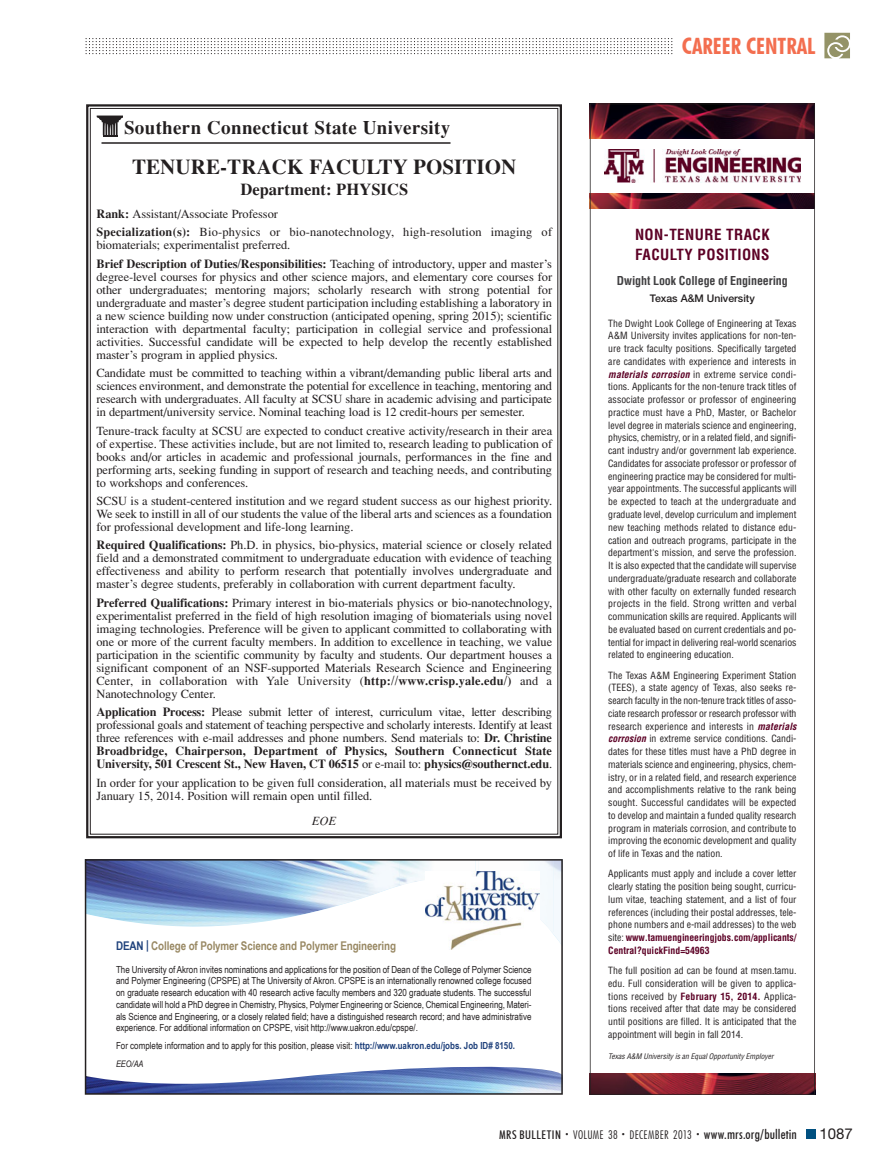
<style>
.page{position:relative;width:878px;height:1175px;background:#fff}
.page>*{position:absolute;margin:0;border:0;box-sizing:border-box;transform-origin:0 0}
.t1{font:700 condensed 22.5px "Futura BT";color:#f36e4f}
.t2{font:700 21.15px "Times";color:#231f20}
.t3{font:700 19.05px "Times";letter-spacing:.015em;color:#231f20}
.t4{font:700 16.65px "Times";color:#231f20}
.t5{font:700 condensed 15px/19.5px "Helvetica LT Std";letter-spacing:.03em;color:#5c0025}
.t6{font:15px "Helvetica Neue LT Std";color:#231f20}
.t7{font:12.45px/13px "Times";letter-spacing:-.005em;color:#231f20;text-align:justify}
.t8{font:12.45px/18.5px "Times";letter-spacing:.015em;color:#231f20}
.t9{font:italic 12.45px "Times";color:#231f20}
.t10{font:300 condensed 12px "Futura BT";letter-spacing:.03em;color:#231f20}
.t11{font:700 12px "Arial Narrow";letter-spacing:-.01em;color:#998964}
.t12{font:700 condensed 12px "Helvetica LT Std";letter-spacing:-.01em;color:#403f41}
.t13{font:500 10.5px "Helvetica Neue LT Std";color:#231f20}
.t14{font:condensed 9.75px/12.8px "Helvetica LT Std";color:#231f20;text-align:justify}
.t15{font:9.75px/11.7px "Arial Narrow";color:#231f20;text-align:justify}
.t16{font:italic 9px "Arial Narrow";color:#231f20}
.t17{font:italic condensed 7.5px "Helvetica LT Std";color:#231f20}
.s1{font-weight:700}
.s2{color:#1e417b}
.s3{font-weight:700;color:#1e407b}
.s4{font-weight:700;font-style:italic;color:#5c0025}
.s5{font-weight:700;color:#5c0025}
.s6{font-weight:500}
.s7{font-size:7.5px}
.s8{font-weight:500;font-size:13.5px}
</style>
<div class="page">
<div style="left:806px;top:1130px;width:9px;height:8px;background:#005080"></div>
<svg style="left:86px;top:38px;width:586px;height:16px"></svg>
<svg style="left:824px;top:33px;width:26px;height:25px"></svg>
<div style="left:86px;top:104px;width:476px;height:734px;border:2px solid #231f20"></div>
<hr style="left:101px;top:142px;width:349px;height:2px;background:#231f20">
<svg style="left:97px;top:115px;width:25px;height:22px"></svg>
<svg style="left:85px;top:859px;width:477px;height:235px"></svg>
<svg style="left:590px;top:104px;width:225px;height:990px"></svg>
<p class="t3" style="left:124px;top:121px;width:328px">Southern Connecticut State University</p>
<p class="t2" style="left:132px;top:159px;width:386px">TENURE-TRACK FACULTY POSITION</p>
<p class="t4" style="left:240px;top:184px;width:169px">Department: PHYSICS</p>
<p class="t8" style="left:96px;top:206px;width:457px"><span class="s1">Rank:</span> Assistant/Associate Professor<br><span class="s1">Specialization(s):</span> Bio-physics or bio-nanotechnology, high-resolution imaging of</p>
<p class="t7" style="left:96px;top:237px;width:457px;line-height:18.5px">biomaterials; experimentalist preferred.<br><span class="s1">Brief Description of Duties/Responsibilities:</span> Teaching of introductory, upper and master’s</p>
<p class="t7" style="left:96px;top:271px;width:457px">degree-level courses for physics and other science majors, and elementary core courses for other undergraduates; mentoring majors; scholarly research with strong potential for undergraduate and master’s degree student participation including establishing a laboratory in a new science building now under construction (anticipated opening, spring 2015); scientific interaction with departmental faculty; participation in collegial service and professional activities. Successful candidate will be expected to help develop the recently established master’s program in applied physics.</p>
<p class="t7" style="left:96px;top:368px;width:457px">Candidate must be committed to teaching within a vibrant/demanding public liberal arts and sciences environment, and demonstrate the potential for excellence in teaching, mentoring and research with undergraduates. All faculty at SCSU share in academic advising and participate in department/university service. Nominal teaching load is 12 credit-hours per semester.</p>
<p class="t7" style="left:96px;top:425px;width:457px">Tenure-track faculty at SCSU are expected to conduct creative activity/research in their area of expertise. These activities include, but are not limited to, research leading to publication of books and/or articles in academic and professional journals, performances in the fine and performing arts, seeking funding in support of research and teaching needs, and contributing to workshops and conferences.</p>
<p class="t7" style="left:96px;top:495px;width:457px">SCSU is a student-centered institution and we regard student success as our highest priority.<br>We seek to instill in all of our students the value of the liberal arts and sciences as a foundation for professional development and life-long learning.</p>
<p class="t7" style="left:96px;top:540px;width:457px"><span class="s1">Required Qualifications:</span> Ph.D. in physics, bio-physics, material science or closely related field and a demonstrated commitment to undergraduate education with evidence of teaching effectiveness and ability to perform research that potentially involves undergraduate and master’s degree students, preferably in collaboration with current department faculty.</p>
<p class="t7" style="left:96px;top:597px;width:457px"><span class="s1">Preferred Qualifications:</span> Primary interest in bio-materials physics or bio-nanotechnology, experimentalist preferred in the field of high resolution imaging of biomaterials using novel imaging technologies. Preference will be given to applicant committed to collaborating with one or more of the current faculty members. In addition to excellence in teaching, we value participation in the scientific community by faculty and students. Our department houses a significant component of an NSF-supported Materials Research Science and Engineering Center, in collaboration with Yale University (<span class="s1">http://www.crisp.yale.edu/)</span> and a Nanotechnology Center.</p>
<p class="t7" style="left:96px;top:706px;width:457px"><span class="s1">Application Process:</span> Please submit letter of interest, curriculum vitae, letter describing professional goals and statement of teaching perspective and scholarly interests. Identify at least three references with e-mail addresses and phone numbers. Send materials to: <span class="s1">Dr. Christine Broadbridge, Chairperson, Department of Physics, Southern Connecticut State University, 501 Crescent St., New Haven, CT 06515</span> or e-mail to: <span class="s1">physics@southernct.edu</span>.</p>
<p class="t7" style="left:96px;top:777px;width:457px">In order for your application to be given full consideration, all materials must be received by<br>January 15, 2014. Position will remain open until filled.</p>
<p class="t9" style="left:312px;top:816px;width:26px">EOE</p>
<p class="t11" style="left:116px;top:939px;width:281px"><span class="s2">DEAN |</span> College of Polymer Science and Polymer Engineering</p>
<p class="t15" style="left:116px;top:963px;width:417px">The University of Akron invites nominations and applications for the position of Dean of the College of Polymer Science and Polymer Engineering (CPSPE) at The University of Akron. CPSPE is an internationally renowned college focused on graduate research education with 40 research active faculty members and 320 graduate students. The successful candidate will hold a PhD degree in Chemistry, Physics, Polymer Engineering or Science, Chemical Engineering, Materi&shy;als Science and Engineering, or a closely related field; have a distinguished research record; and have administrative experience. For additional information on CPSPE, visit http://www.uakron.edu/cpspe/.</p>
<p class="t15" style="left:116px;top:1039px;width:400px">For complete information and to apply for this position, please visit: <span class="s3">http://www.uakron.edu/jobs. Job ID# 8150.</span></p>
<p class="t16" style="left:116px;top:1058px;width:29px">EEO/AA</p>
<p class="t1" style="left:681px;top:32px;width:135px">CAREER CENTRAL</p>
<p class="t5" style="left:635px;top:227px;width:136px">NON-TENURE TRACK<br>FACULTY POSITIONS</p>
<p class="t12" style="left:617px;top:277px;width:172px">Dwight Look College of Engineering</p>
<p class="t13" style="left:650px;top:294px;width:106px">Texas A&amp;M University</p>
<p class="t14" style="left:608px;top:318px;width:190px">The Dwight Look College of Engineering at Texas A&amp;M University invites applications for non-ten&shy;ure track faculty positions. Specifically targeted are candidates with experience and interests in <span class="s4">materials corrosion</span> in extreme service condi&shy;tions. Applicants for the non-tenure track titles of associate professor or professor of engineering practice must have a PhD, Master, or Bachelor level degree in materials science and engineering, physics, chemistry, or in a related field, and signifi&shy;cant industry and/or government lab experience.<br>Candidates for associate professor or professor of engineering practice may be considered for multi&shy;year appointments. The successful applicants will be expected to teach at the undergraduate and graduate level, develop curriculum and implement new teaching methods related to distance edu&shy;cation and outreach programs, participate in the department's mission, and serve the profession.<br>It is also expected that the candidate will supervise undergraduate/graduate research and collaborate with other faculty on externally funded research projects in the field. Strong written and verbal communication skills are required. Applicants will be evaluated based on current credentials and po&shy;tential for impact in delivering real-world scenarios related to engineering education.</p>
<p class="t14" style="left:608px;top:670px;width:190px">The Texas A&amp;M Engineering Experiment Station (TEES), a state agency of Texas, also seeks re&shy;search faculty in the non-tenure track titles of asso&shy;ciate research professor or research professor with research experience and interests in <span class="s4">materials corrosion</span> in extreme service conditions. Candi&shy;dates for these titles must have a PhD degree in materials science and engineering, physics, chem&shy;istry, or in a related field, and research experience and accomplishments relative to the rank being sought. Successful candidates will be expected to develop and maintain a funded quality research program in materials corrosion, and contribute to improving the economic development and quality of life in Texas and the nation.</p>
<p class="t14" style="left:608px;top:868px;width:190px">Applicants must apply and include a cover letter clearly stating the position being sought, curricu&shy;lum vitae, teaching statement, and a list of four references (including their postal addresses, tele&shy;phone numbers and e-mail addresses) to the web site: <span class="s5">www.tamuengineeringjobs.com/applicants/ Central?quickFind=54963</span></p>
<p class="t14" style="left:608px;top:965px;width:190px">The full position ad can be found at msen.tamu. edu. Full consideration will be given to applica&shy;tions received by <span class="s5">February 15, 2014.</span> Applica&shy;tions received after that date may be considered until positions are filled. It is anticipated that the appointment will begin in fall 2014.</p>
<p class="t17" style="left:608px;top:1053px;width:167px">Texas A&amp;M University is an Equal Opportunity Employer</p>
<p class="t10" style="left:499px;top:1127px;width:299px"><span class="s6">MRS BULLETIN</span> <span class="s7">•</span> VOLUME 38 <span class="s7">•</span> DECEMBER 2013 <span class="s7">•</span> <span class="s8">www.mrs.org/bulletin</span></p>
<p class="t6" style="left:819px;top:1128px;width:35px">1087</p>
</div>
